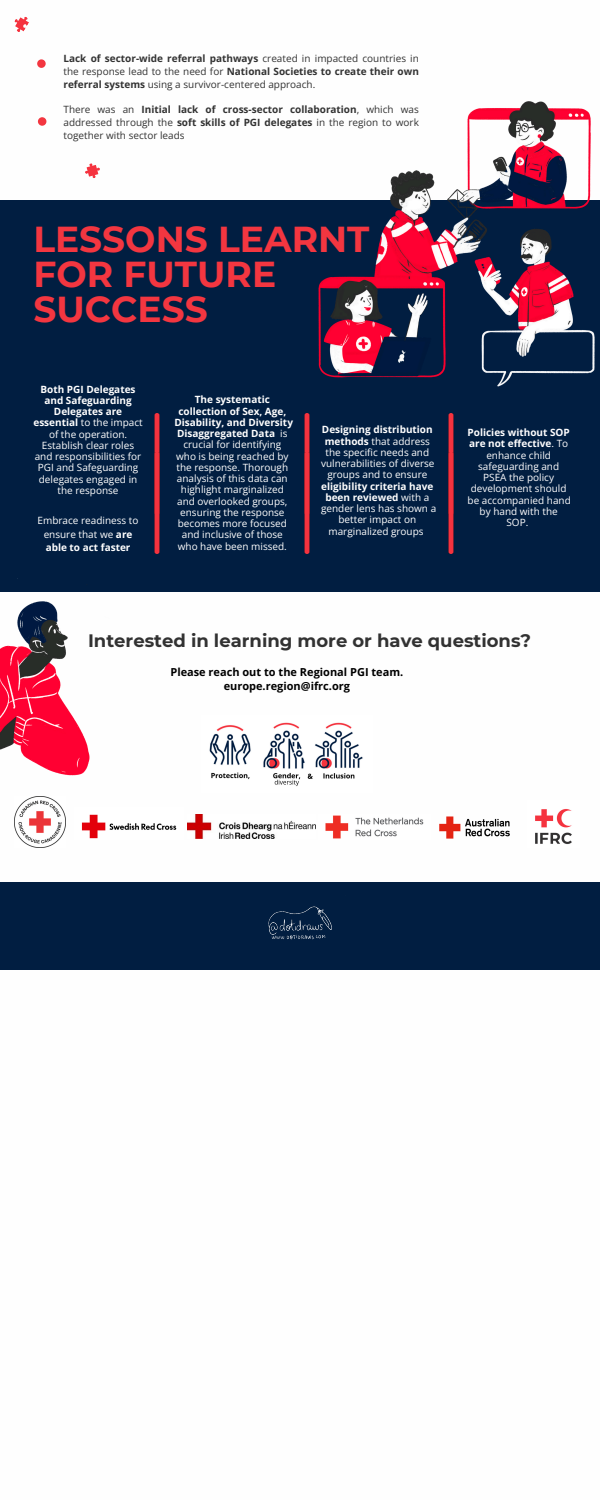
<style>
.page{position:relative;width:600px;height:1500px;background:#fff}
.page>*{position:absolute;margin:0;border:0;box-sizing:border-box;transform-origin:0 0}
.t1{font:700 36px/35.2px "Montserrat";color:#f33640}
.t2{font:700 18px "Montserrat";color:#323232}
.t3{font:700 11px/14.2px "Open Sans";color:#000;text-align:center}
.t4{font:10px/11.2px "Open Sans";color:#fff;text-align:center}
.t5{font:10px/12.8px "Open Sans";color:#323232;text-align:justify}
.t6{font:10px/11.2px "Open Sans";color:#fffeff;text-align:center}
.s1{font-weight:700}
</style>
<div class="page">
<div style="left:0;top:200px;width:600px;height:392px;background:#011e41"></div>
<img style="left:318px;top:101px;width:277px;height:286px">
<svg style="left:37px;top:117px;width:10px;height:9px"></svg>
<svg style="left:37px;top:59px;width:9px;height:9px"></svg>
<img style="left:449px;top:414px;width:4px;height:39px">
<img style="left:449px;top:453px;width:4px;height:100px">
<img style="left:305px;top:414px;width:4px;height:39px">
<img style="left:305px;top:453px;width:4px;height:100px">
<img style="left:155px;top:414px;width:4px;height:39px">
<img style="left:155px;top:453px;width:4px;height:100px">
<svg style="left:14px;top:16px;width:15px;height:16px"></svg>
<svg style="left:85px;top:163px;width:15px;height:15px"></svg>
<div style="left:0;top:882px;width:600px;height:88px;background:#011e41"></div>
<img style="left:15px;top:797px;width:51px;height:51px">
<img style="left:535px;top:809px;width:37px;height:35px">
<img style="left:187px;top:815px;width:129px;height:24px">
<img style="left:325px;top:815px;width:99px;height:24px">
<img style="left:81px;top:814px;width:96px;height:25px">
<img style="left:209px;top:722px;width:154px;height:65px">
<img style="left:0;top:578px;width:90px;height:198px">
<img style="left:255px;top:883px;width:90px;height:87px">
<img style="left:439px;top:816px;width:71px;height:23px">
<p class="t5" style="left:64px;top:52px;width:357px"><span class="s1">Lack of sector-wide referral pathways</span> created in impacted countries in the response lead to the need for <span class="s1">National Societies to create their own referral systems</span> using a survivor-centered approach.</p>
<p class="t5" style="left:64px;top:103px;width:357px">There was an <span class="s1">Initial lack of cross-sector collaboration</span>, which was addressed through the <span class="s1">soft skills of PGI delegates</span> in the region to work together with sector leads</p>
<p class="t1" style="left:33px;top:221px;width:338px">LESSONS LEARNT<br>FOR FUTURE<br>SUCCESS</p>
<p class="t4" style="left:33px;top:383px;width:111px"><span class="s1">Both PGI Delegates and Safeguarding<br>Delegates are essential</span> to the impact of the operation.<br>Establish clear roles and responsibilities for<br>PGI and Safeguarding delegates engaged in the response</p>
<p class="t4" style="left:38px;top:514px;width:102px;line-height:13.5px">Embrace readiness to ensure that we <span class="s1">are able to act faster</span></p>
<h3 class="t4" style="left:174px;top:394px;width:120px"><span class="s1">The systematic collection of Sex, Age,<br>Disability, and Diversity<br>Disaggregated Data</span> is crucial for identifying who is being reached by the response. Thorough analysis of this data can highlight marginalized and overlooked groups, ensuring the response becomes more focused and inclusive of those who have been missed.</h3>
<h2 class="t4" style="left:321px;top:424px;width:117px"><span class="s1">Designing distribution methods</span> that address the specific needs and vulnerabilities of diverse groups and to ensure <span class="s1">eligibility criteria have been reviewed</span> with a gender lens has shown a better impact on marginalized groups</h2>
<p class="t6" style="left:468px;top:427px;width:105px"><span class="s1">Policies without SOP are not effective</span>. To enhance child safeguarding and<br>PSEA the policy development should be accompanied hand by hand with the<br>SOP.</p>
<p class="t2" style="left:88px;top:630px;width:445px">Interested in learning more or have questions?</p>
<p class="t3" style="left:170px;top:664px;width:234px">Please reach out to the Regional PGI team. europe.region@ifrc.org</p>
</div>
